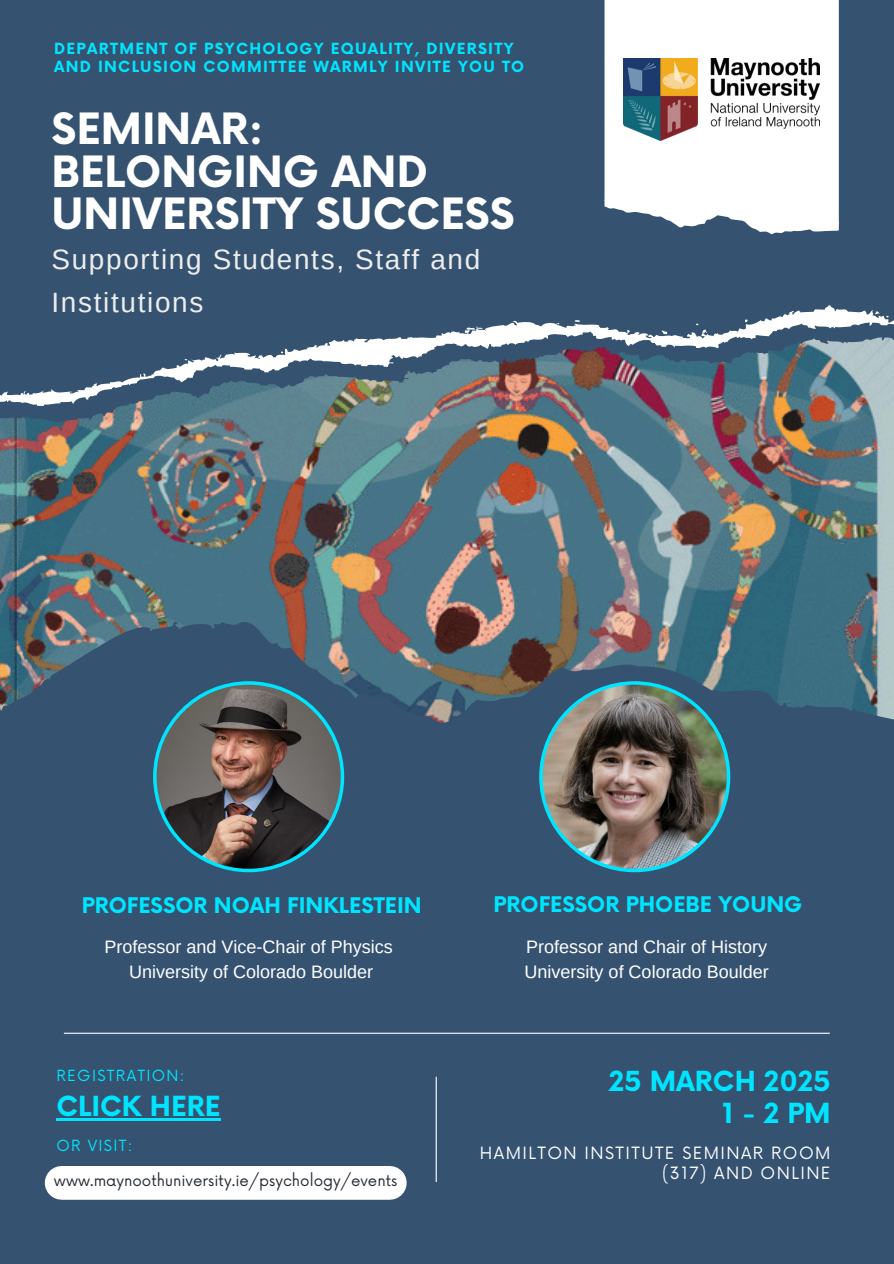
<style>
.page{position:relative;width:894px;height:1264px;background:#fff}
.page>*{position:absolute;margin:0;border:0;box-sizing:border-box;transform-origin:0 0}
.t1{font:700 42px/42.8px "Now";color:#fff}
.t2{font:27.9px/42.9px "Arimo";letter-spacing:.06em;color:#ededed}
.t3{font:700 27px "Now";color:#00e5ff}
.t4{font:700 21px "Now";color:#00e5ff}
.t5{font:18px/24.8px "Arimo";color:#fff;text-align:center}
.t6{font:16.5px/20.2px "Now";letter-spacing:.085em;color:#fff;text-align:right}
.t7{font:700 15px/18px "Now";letter-spacing:.085em;color:#00e5ff}
.t8{font:15px "Now";color:#252c32}
.t9{font:15px "Now";letter-spacing:.085em;color:#00e5ff}
</style>
<div class="page">
<div style="left:0;top:0;width:893px;height:1263px;background:#355270"></div>
<img style="left:0;top:428px;width:893px;height:295px">
<img style="left:0;top:412px;width:893px;height:16px">
<img style="left:13px;top:402px;width:880px;height:10px">
<svg style="left:0;top:0;width:893px;height:402px"></svg>
<svg style="left:153px;top:681px;width:191px;height:191px"></svg>
<img style="left:539px;top:681px;width:191px;height:191px">
<hr style="left:64px;top:1032px;width:765px;height:1px;background:#fff">
<hr style="left:435px;top:1076px;width:1px;height:105px;background:#fff">
<div style="left:62px;top:1165px;width:327px;height:34px;background:#fff"></div>
<svg style="left:590px;top:0;width:248px;height:227px;background:#e9ecef"></svg>
<svg style="left:604px;top:200px;width:234px;height:34px"></svg>
<img style="left:623px;top:58px;width:196px;height:82px">
<hr style="left:56px;top:1118px;width:165px;height:2px;background:#00e5ff">
<h2 class="t7" style="left:54px;top:40px;width:471px">DEPARTMENT OF PSYCHOLOGY EQUALITY, DIVERSITY<br>AND INCLUSION COMMITTEE WARMLY INVITE YOU TO</h2>
<h6 class="t1" style="left:51px;top:110px;width:464px">SEMINAR:<br>BELONGING AND<br>UNIVERSITY SUCCESS</h6>
<p class="t2" style="left:51px;top:238px;width:430px">Supporting Students, Staff and<br>Institutions</p>
<h1 class="t4" style="left:82px;top:894px;width:341px">PROFESSOR NOAH FINKLESTEIN</h1>
<h3 class="t5" style="left:104px;top:934px;width:289px">Professor and Vice-Chair of Physics<br>University of Colorado Boulder</h3>
<h4 class="t9" style="left:56px;top:1066px;width:129px">REGISTRATION:</h4>
<p class="t4" style="left:493px;top:893px;width:310px">PROFESSOR PHOEBE YOUNG</p>
<p class="t5" style="left:524px;top:934px;width:245px;text-align:left">Professor and Chair of History<br>University of Colorado Boulder</p>
<p class="t3" style="left:608px;top:1066px;width:223px">25 MARCH 2025</p>
<h4 class="t3" style="left:56px;top:1091px;width:166px">CLICK HERE</h4>
<p class="t3" style="left:722px;top:1099px;width:109px">1-2PM</p>
<p class="t9" style="left:56px;top:1136px;width:77px">OR VISIT:</p>
<h6 class="t8" style="left:54px;top:1172px;width:345px">www.maynoothuniversity.ie/psychology/events</h6>
<p class="t6" style="left:480px;top:1143px;width:352px">HAMILTON INSTITUTE SEMINAR ROOM (317) AND ONLINE</p>
</div>
